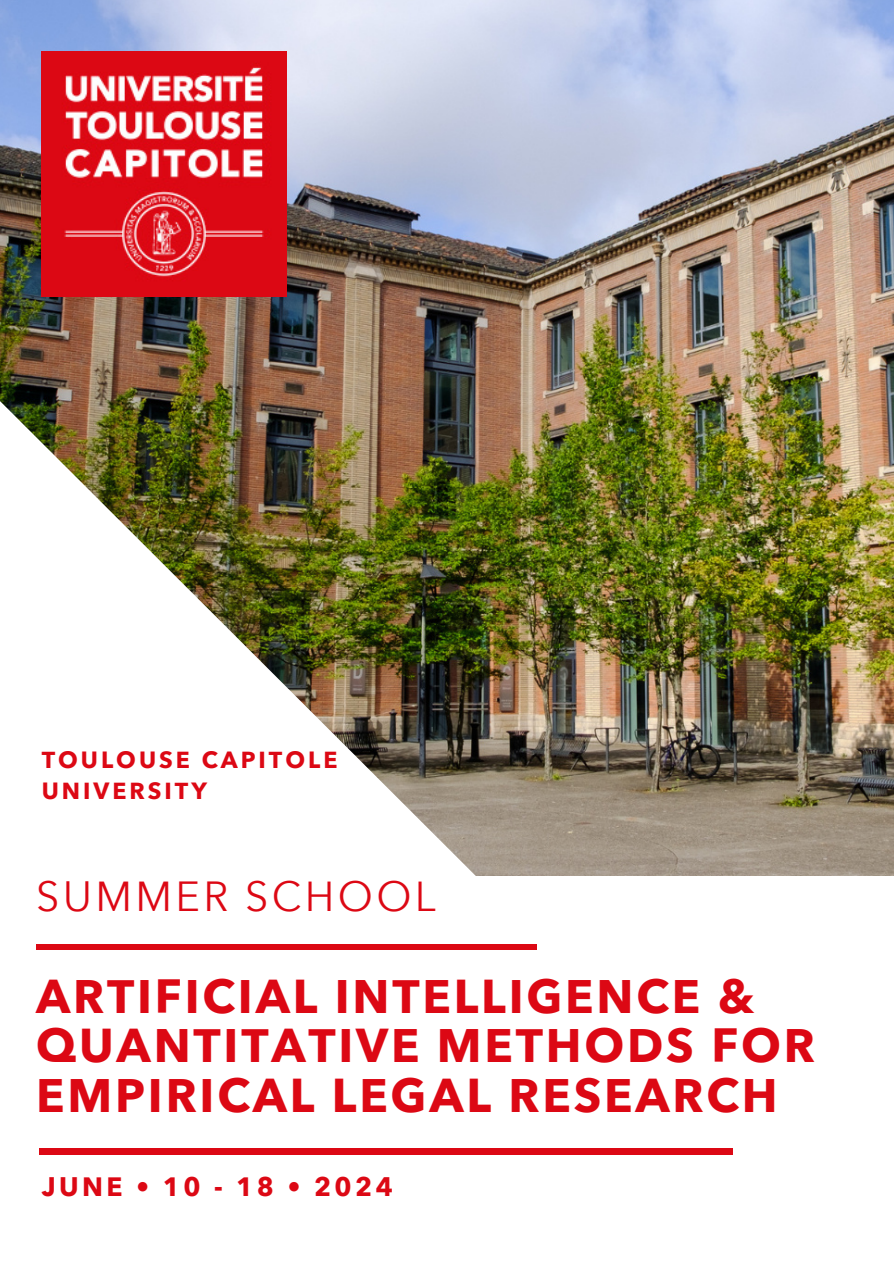
<style>
.page{position:relative;width:894px;height:1264px;background:#fff}
.page>*{position:absolute;margin:0;border:0;box-sizing:border-box;transform-origin:0 0}
.t1{font:700 46.8px/49.5px "Avenir Next Arabic";letter-spacing:.06em;color:#dc0814}
.t2{font:41.4px "Avenir Next Arabic";letter-spacing:.08em;color:#dc0814}
.t3{font:700 26.4px "Avenir Next Arabic";letter-spacing:.13em;color:#dc0814}
.t4{font:700 23.1px/31.5px "Avenir Next Arabic";letter-spacing:.13em;color:#dc0814}
</style>
<div class="page">
<img style="left:0;top:0;width:893px;height:186px">
<img style="left:0;top:186px;width:893px;height:969px">
<div style="left:36px;top:944px;width:500px;height:5px;background:#dc0814"></div>
<div style="left:40px;top:1148px;width:692px;height:6px;background:#dc0814"></div>
<img style="left:42px;top:52px;width:244px;height:244px">
<p class="t4" style="left:42px;top:744px;width:297px">TOULOUSE CAPITOLE<br>UNIVERSITY</p>
<p class="t2" style="left:36px;top:863px;width:401px">SUMMER SCHOOL</p>
<p class="t1" style="left:36px;top:971px;width:780px">ARTIFICIAL INTELLIGENCE &amp;<br>QUANTITATIVE METHODS FOR<br>EMPIRICAL LEGAL RESEARCH</p>
<p class="t3" style="left:42px;top:1165px;width:352px">JUNE • 10 - 18 • 2024</p>
</div>
